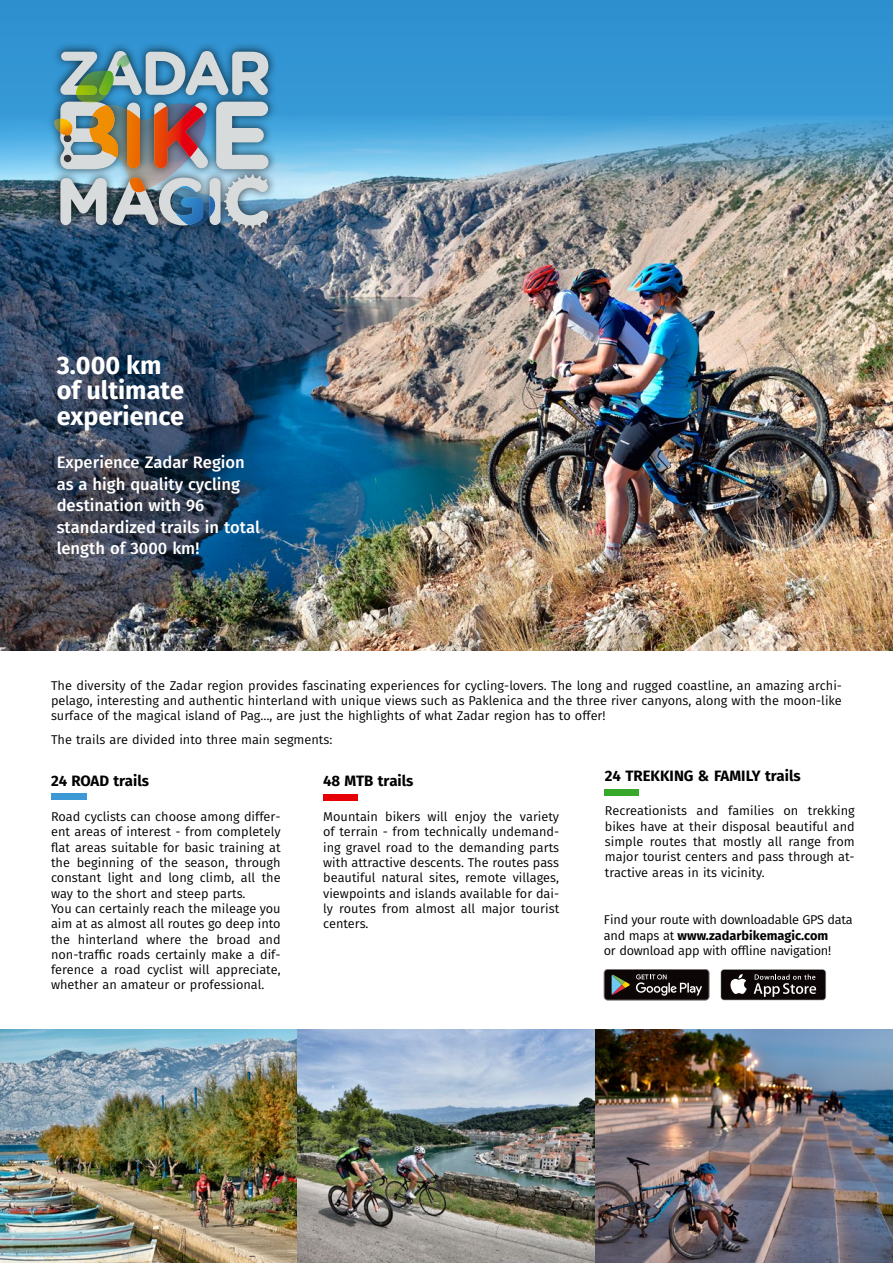
<style>
.page{position:relative;width:893px;height:1263px;background:#fff}
.page>*{position:absolute;margin:0;border:0;box-sizing:border-box;transform-origin:0 0}
.t1{font:700 25.35px/25.5px "Fira Sans";color:#fff}
.t2{font:500 16.65px/21.6px "Fira Sans";color:#fff}
.t3{font:700 15px "Fira Sans";color:#000}
.t4{font:12.75px/15.3px "Fira Sans";color:#000;text-align:justify}
.t5{font:12.75px/15.3px "Fira Sans";letter-spacing:-.02em;color:#000}
.s1{font-weight:700}
</style>
<div class="page">
<img style="left:0;top:1029px;width:893px;height:234px">
<div style="left:0;top:0;width:893px;height:319px;background:#3294d2"></div>
<img style="left:0;top:116px;width:893px;height:535px">
<div style="left:46px;top:43px;width:231px;height:193px;background:#000;opacity:.75"></div>
<img style="left:51px;top:51px;width:218px;height:179px">
<div style="left:323px;top:795px;width:34px;height:6px;background:#e60005"></div>
<div style="left:51px;top:794px;width:35px;height:6px;background:#3d99d5"></div>
<div style="left:605px;top:789px;width:34px;height:6px;background:#37a829"></div>
<svg style="left:720px;top:969px;width:106px;height:31px"></svg>
<div style="left:721px;top:970px;width:104px;height:30px;background:#0d0606;border-radius:3px"></div>
<svg style="left:730px;top:974px;width:17px;height:20px"></svg>
<svg style="left:754px;top:974px;width:62px;height:23px"></svg>
<svg style="left:604px;top:969px;width:105px;height:31px;background:#332e2c"></svg>
<h1 class="t1" style="left:57px;top:350px;width:129px">3.000 km of ultimate experience</h1>
<h2 class="t2" style="left:57px;top:451px;width:205px">Experience Zadar Region as a high quality cycling destination with 96 standardized trails in total length of 3000 km!</h2>
<p class="t4" style="left:51px;top:677px;width:792px">The diversity of the Zadar region provides fascinating experiences for cycling-lovers. The long and rugged coastline, an amazing archi&shy;pelago, interesting and authentic hinterland with unique views such as Paklenica and the three river canyons, along with the moon-like surface of the magical island of Pag…, are just the highlights of what Zadar region has to offer!</p>
<p class="t4" style="left:51px;top:731px;width:283px">The trails are divided into three main segments:</p>
<p class="t3" style="left:323px;top:768px;width:92px">48 MTB trails</p>
<p class="t4" style="left:323px;top:809px;width:238px">Mountain bikers will enjoy the variety of terrain - from technically undemand&shy;ing gravel road to the demanding parts with attractive descents. The routes pass beautiful natural sites, remote villages, viewpoints and islands available for dai&shy;ly routes from almost all major tourist centers.</p>
<p class="t3" style="left:605px;top:763px;width:197px">24 TREKKING &amp; FAMILY trails</p>
<p class="t4" style="left:605px;top:803px;width:251px">Recreationists and families on trekking bikes have at their disposal beautiful and simple routes that mostly all range from major tourist centers and pass through at&shy;tractive areas in its vicinity.</p>
<p class="t3" style="left:51px;top:768px;width:100px">24 ROAD trails</p>
<p class="t4" style="left:51px;top:809px;width:231px;text-align:left">Road cyclists can choose among differ&shy;ent areas of interest - from completely flat areas suitable for basic training at the beginning of the season, through constant light and long climb, all the way to the short and steep parts.<br>You can certainly reach the mileage you aim at as almost all routes go deep into the hinterland where the broad and non-traffic roads certainly make a dif&shy;ference a road cyclist will appreciate, whether an amateur or professional.</p>
<p class="t5" style="left:604px;top:912px;width:250px">Find your route with downloadable GPS data and maps at <span class="s1">www.zadarbikemagic.com<br></span>or download app with offline navigation!</p>
</div>
